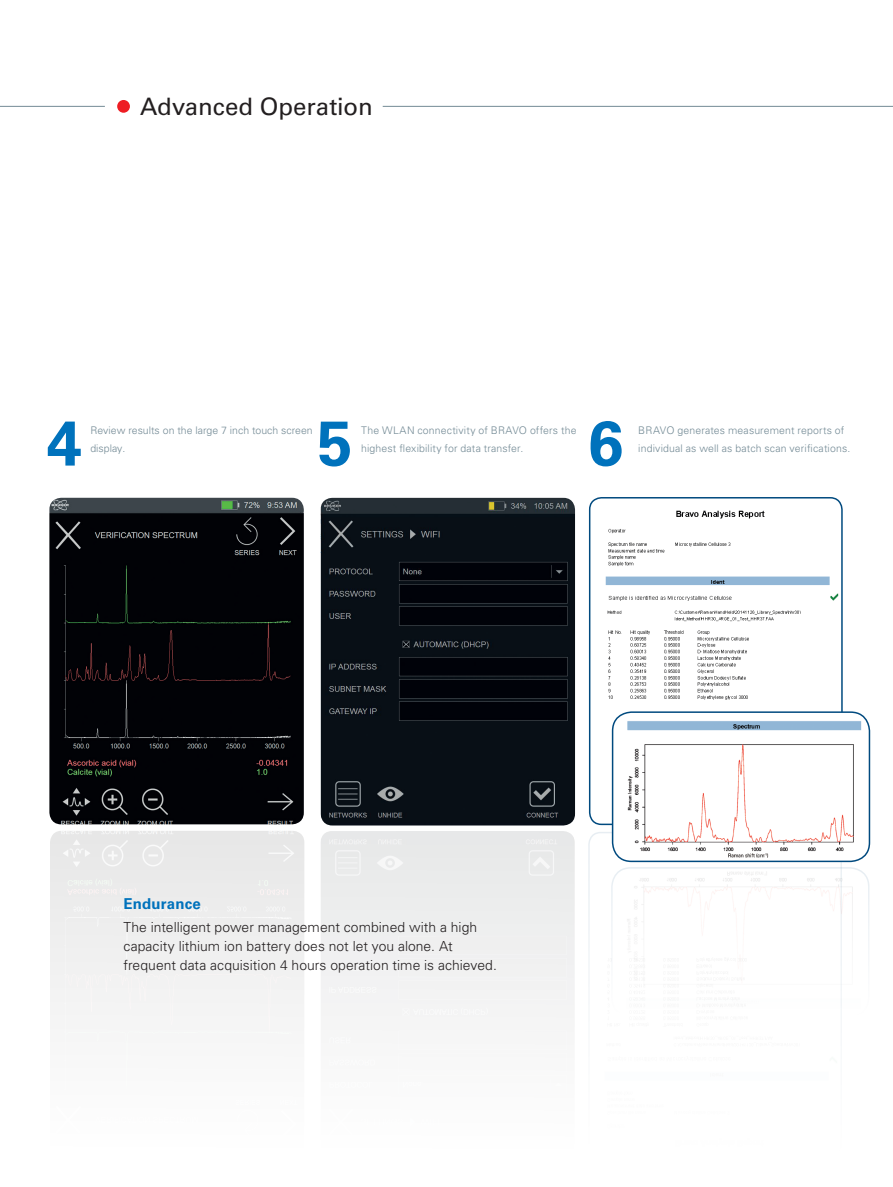
<style>
.page{position:relative;width:893px;height:1187px;background:#fff}
.page>*{position:absolute;margin:0;border:0;box-sizing:border-box;transform-origin:0 0}
.t1{font:700 63px "Univers";color:#0072bc}
.t2{font:24px "Univers";color:#231f20}
.t3{font:700 15px "Univers";letter-spacing:.01em;color:#0072bc}
.t4{font:300 13.8px/18.8px "Univers";letter-spacing:.005em;color:#231f20}
.t5{font:300 10.5px/18px "Univers";letter-spacing:.01em;color:#738a95}
</style>
<div class="page">
<div style="left:588px;top:831px;width:254px;height:328px;border:2px solid #004a7f;border-radius:12px"></div>
<img style="left:614px;top:870px;width:255px;height:144px">
<div style="left:611px;top:867px;width:258px;height:150px;border:2px solid #004a7f;border-radius:19px"></div>
<img style="left:49px;top:497px;width:255px;height:327px">
<img style="left:321px;top:497px;width:254px;height:328px">
<img style="left:591px;top:498px;width:250px;height:326px">
<div style="left:589px;top:497px;width:254px;height:328px;border:2px solid #004a7f;border-radius:12px"></div>
<img style="left:613px;top:712px;width:256px;height:149px">
<div style="left:612px;top:711px;width:258px;height:151px;border:2px solid #004a7f;border-radius:19px"></div>
<hr style="left:383px;top:106px;width:510px;height:1px;background:#738a95">
<hr style="left:0;top:106px;width:105px;height:1px;background:#738a95">
<div style="left:117px;top:100px;width:13px;height:13px;background:#ee1d23;border-radius:50%"></div>
<h2 class="t2" style="left:140px;top:93px;width:234px">Advanced Operation</h2>
<h1 class="t1" style="left:47px;top:406px;width:37px">4</h1>
<p class="t5" style="left:90px;top:421px;width:224px">Review results on the large 7 inch touch screen display.</p>
<h1 class="t1" style="left:317px;top:406px;width:37px">5</h1>
<p class="t5" style="left:361px;top:421px;width:217px">The WLAN connectivity of BRAVO offers the highest flexibility for data transfer.</p>
<h1 class="t1" style="left:588px;top:406px;width:37px">6</h1>
<p class="t5" style="left:638px;top:421px;width:214px">BRAVO generates measurement reports of individual as well as batch scan verifications.</p>
<h3 class="t3" style="left:124px;top:895px;width:79px">Endurance</h3>
<h3 class="t4" style="left:124px;top:918px;width:375px">The intelligent power management combined with a high capacity lithium ion battery does not let you alone. At frequent data acquisition 4 hours operation time is achieved.</h3>
</div>
